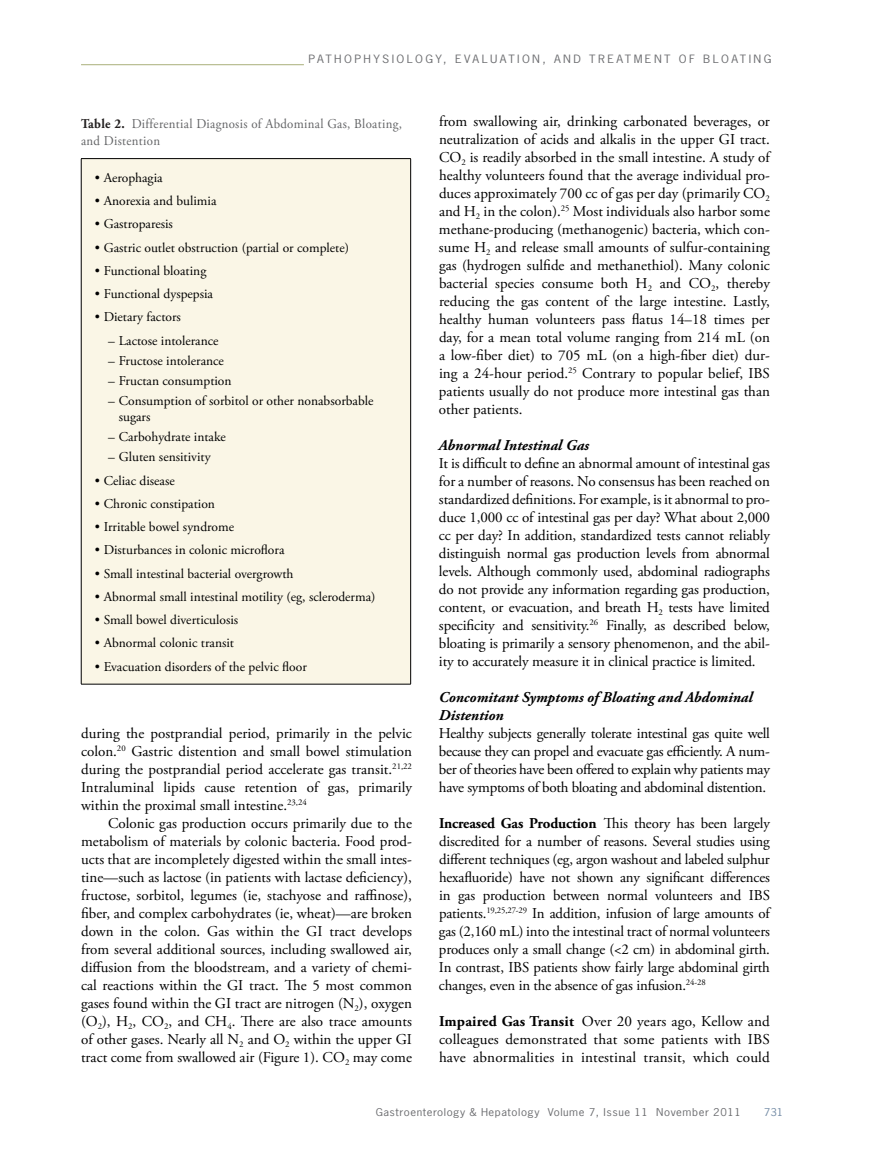
<style>
.page{position:relative;width:878px;height:1175px;background:#fff}
.page>*{position:absolute;margin:0;border:0;box-sizing:border-box;transform-origin:0 0}
.t1{font:15px/18px "Adobe Garamond Pro";color:#000;text-align:justify}
.t2{font:italic 700 15px/18px "Adobe Garamond Pro";color:#000}
.t3{font:13.5px/16.5px "Adobe Garamond Pro";color:#000}
.t4{font:13.5px/16.5px "Adobe Garamond Pro";letter-spacing:.025em;color:#636466;scale:.95 1}
.t5{font:10.8px "News Gothic Std";letter-spacing:.145em;color:#6d6e71;scale:1.11 1}
.t6{font:10.2px "News Gothic Std";letter-spacing:.05em;color:#6d6e71;scale:1.11 1}
.t7{font:10.2px "News Gothic Std";color:#738ba5;scale:1.11 1}
.s1{font-weight:700;color:#232020}
.s2{font-weight:700}
</style>
<div class="page">
<hr style="left:81px;top:64px;width:223px;height:1px;background:#a9b07b">
<div style="left:81px;top:159px;width:329px;height:525px;background:#faf6e6"></div>
<hr style="left:81px;top:158px;width:330px;height:1px;background:#000">
<hr style="left:81px;top:159px;width:1px;height:525px;background:#000">
<hr style="left:410px;top:159px;width:1px;height:525px;background:#000">
<hr style="left:81px;top:684px;width:330px;height:1px;background:#000">
<p class="t5" style="left:308px;top:52px;width:404px">Path oph ysi ol ogy, Ev al uati on , an d Treatmen t of Bl oating</p>
<p class="t4" style="left:81px;top:116px;width:339px"><span class="s1">Table 2.</span> Differential Diagnosis of Abdominal Gas, Bloating, and Distention</p>
<p class="t3" style="left:95px;top:170px;width:69px">• Aerophagia</p>
<p class="t3" style="left:95px;top:193px;width:123px">• Anorexia and bulimia</p>
<p class="t3" style="left:95px;top:216px;width:80px">• Gastroparesis</p>
<p class="t3" style="left:95px;top:240px;width:256px">• Gastric outlet obstruction (partial or complete)</p>
<p class="t3" style="left:95px;top:263px;width:113px">• Functional bloating</p>
<p class="t3" style="left:95px;top:286px;width:120px">• Functional dyspepsia</p>
<p class="t3" style="left:95px;top:309px;width:88px">• Dietary factors</p>
<p class="t3" style="left:108px;top:333px;width:112px">– Lactose intolerance</p>
<p class="t3" style="left:108px;top:353px;width:117px">– Fructose intolerance</p>
<p class="t3" style="left:108px;top:373px;width:125px">– Fructan consumption</p>
<p class="t3" style="left:119px;top:393px;width:256px;text-indent:-11px">– Consumption of sorbitol or other nonabsorbable sugars</p>
<p class="t3" style="left:108px;top:429px;width:119px">– Carbohydrate intake</p>
<p class="t3" style="left:108px;top:449px;width:104px">– Gluten sensitivity</p>
<p class="t3" style="left:95px;top:472px;width:81px">• Celiac disease</p>
<p class="t3" style="left:95px;top:496px;width:122px">• Chronic constipation</p>
<p class="t3" style="left:95px;top:519px;width:141px">• Irritable bowel syndrome</p>
<p class="t3" style="left:95px;top:542px;width:191px">• Disturbances in colonic microflora</p>
<p class="t3" style="left:95px;top:565px;width:200px">• Small intestinal bacterial overgrowth</p>
<p class="t3" style="left:95px;top:589px;width:282px">• Abnormal small intestinal motility (eg, scleroderma)</p>
<p class="t3" style="left:95px;top:612px;width:145px">• Small bowel diverticulosis</p>
<p class="t3" style="left:95px;top:635px;width:141px">• Abnormal colonic transit</p>
<p class="t3" style="left:95px;top:658px;width:214px">• Evacuation disorders of the pelvic floor</p>
<p class="t1" style="left:81px;top:725px;width:332px">during the postprandial period, primarily in the pelvic colon.<sup>20</sup> Gastric distention and small bowel stimulation during the postprandial period accelerate gas transit.<sup>21,22<br></sup>Intraluminal lipids cause retention of gas, primarily within the proximal small intestine.<sup>23,24</sup></p>
<p class="t1" style="left:81px;top:815px;width:332px;text-indent:27px">Colonic gas production occurs primarily due to the metabolism of materials by colonic bacteria. Food prod&shy;ucts that are incompletely digested within the small intes&shy;tine—such as lactose (in patients with lactase deficiency), fructose, sorbitol, legumes (ie, stachyose and raffinose), fiber, and complex carbohydrates (ie, wheat)—are broken down in the colon. Gas within the GI tract develops from several additional sources, including swallowed air, diffusion from the bloodstream, and a variety of chemi&shy;cal reactions within the GI tract. The 5 most common gases found within the GI tract are nitrogen (N<sub>2</sub>), oxygen (O<sub>2</sub>), H<sub>2</sub>, CO<sub>2</sub>, and CH<sub>4</sub>. There are also trace amounts of other gases. Nearly all N<sub>2</sub> and O<sub>2</sub> within the upper GI tract come from swallowed air (Figure 1). CO<sub>2</sub> may come</p>
<p class="t1" style="left:439px;top:113px;width:332px">from swallowing air, drinking carbonated beverages, or neutralization of acids and alkalis in the upper GI tract.<br>CO<sub>2</sub> is readily absorbed in the small intestine. A study of healthy volunteers found that the average individual pro&shy;duces approximately 700 cc of gas per day (primarily CO<sub>2 </sub>and H<sub>2</sub> in the colon).<sup>25</sup> Most individuals also harbor some methane-producing (methanogenic) bacteria, which con&shy;sume H<sub>2</sub> and release small amounts of sulfur-containing gas (hydrogen sulfide and methanethiol). Many colonic bacterial species consume both H<sub>2</sub> and CO<sub>2</sub>, thereby reducing the gas content of the large intestine. Lastly, healthy human volunteers pass flatus 14–18 times per day, for a mean total volume ranging from 214 mL (on a low-fiber diet) to 705 mL (on a high-fiber diet) dur&shy;ing a 24-hour period.<sup>25</sup> Contrary to popular belief, IBS patients usually do not produce more intestinal gas than other patients.</p>
<p class="t2" style="left:439px;top:437px;width:152px">Abnormal Intestinal Gas</p>
<p class="t1" style="left:439px;top:455px;width:332px">It is difficult to define an abnormal amount of intestinal gas for a number of reasons. No consensus has been reached on standardized definitions. For example, is it abnormal to pro&shy;duce 1,000 cc of intestinal gas per day? What about 2,000 cc per day? In addition, standardized tests cannot reliably distinguish normal gas production levels from abnormal levels. Although commonly used, abdominal radiographs do not provide any information regarding gas production, content, or evacuation, and breath H<sub>2</sub> tests have limited specificity and sensitivity.<sup>26</sup> Finally, as described below, bloating is primarily a sensory phenomenon, and the abil&shy;ity to accurately measure it in clinical practice is limited.</p>
<p class="t2" style="left:439px;top:689px;width:315px">Concomitant Symptoms of Bloating and Abdominal<br>Distention</p>
<p class="t1" style="left:439px;top:725px;width:332px">Healthy subjects generally tolerate intestinal gas quite well because they can propel and evacuate gas efficiently. A num&shy;ber of theories have been offered to explain why patients may have symptoms of both bloating and abdominal distention.</p>
<p class="t1" style="left:439px;top:815px;width:332px"><span class="s2">Increased Gas Production</span> This theory has been largely discredited for a number of reasons. Several studies using different techniques (eg, argon washout and labeled sulphur hexafluoride) have not shown any significant differences in gas production between normal volunteers and IBS patients.<sup>19,25,27-29</sup> In addition, infusion of large amounts of gas (2,160 mL) into the intestinal tract of normal volunteers produces only a small change (&lt;2 cm) in abdominal girth.<br>In contrast, IBS patients show fairly large abdominal girth changes, even in the absence of gas infusion.<sup>24-28</sup></p>
<p class="t1" style="left:439px;top:1013px;width:332px"><span class="s2">Impaired Gas Transit</span> Over 20 years ago, Kellow and colleagues demonstrated that some patients with IBS have abnormalities in intestinal transit, which could</p>
<p class="t6" style="left:375px;top:1105px;width:330px">Gastroenterology &amp; Hepatology Volume 7, Issue 11 November 2011</p>
<p class="t7" style="left:764px;top:1105px;width:19px">731</p>
</div>
